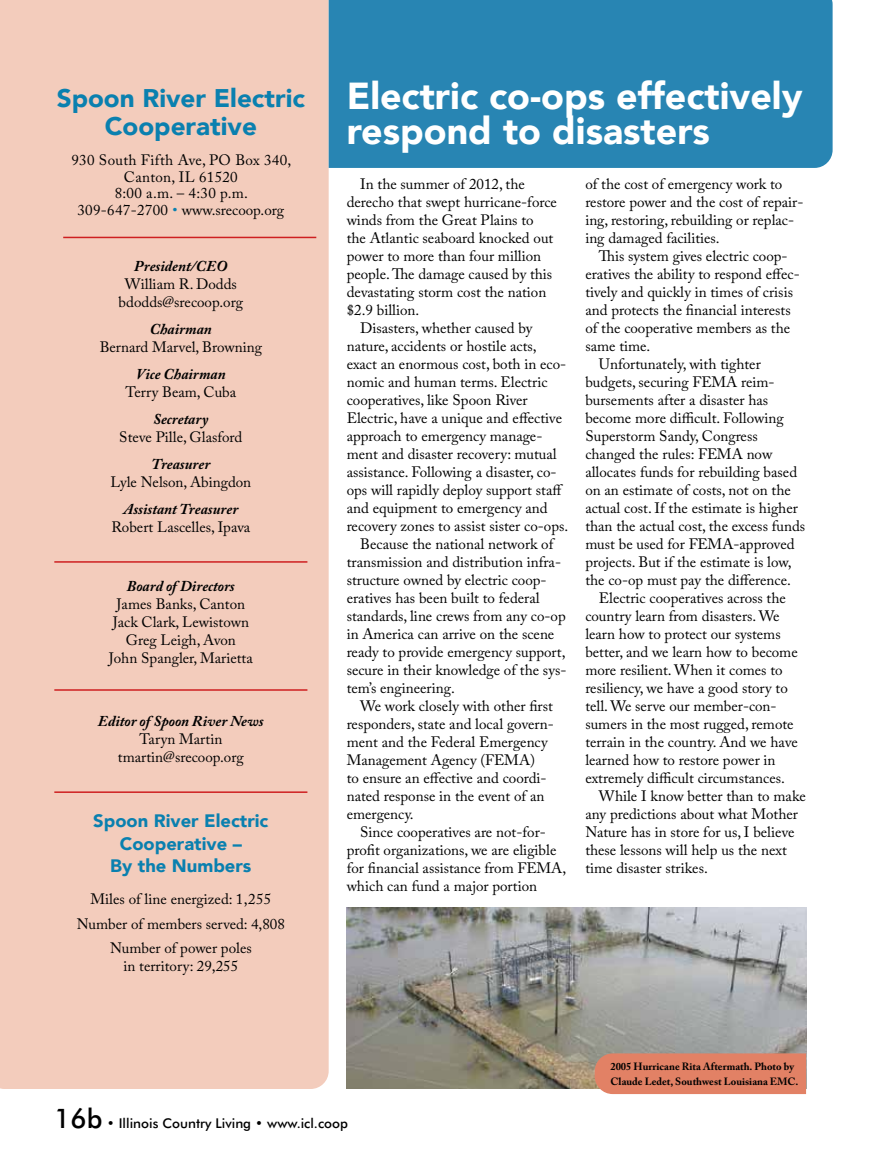
<style>
.page{position:relative;width:878px;height:1161px;background:#fff}
.page>*{position:absolute;margin:0;border:0;box-sizing:border-box;transform-origin:0 0}
.t1{font:900 37.5px/34.8px "Avenir";color:#fff}
.t2{font:900 25.5px/28.5px "Avenir";color:#0a80af;text-align:center}
.t3{font:900 18px/22.5px "Avenir";color:#0a80af;text-align:center}
.t4{font:15px/18px "Adobe Caslon Pro";color:#000;text-align:center}
.t5{font:italic 700 15px "Adobe Caslon Pro";color:#000}
.t6{font:15px/16.5px "Adobe Caslon Pro";letter-spacing:.02em;color:#000;text-align:center}
.t7{font:500 13.5px "Futura BT";color:#000}
.t8{font:700 10.5px/15px "Adobe Caslon Pro";color:#000}
.s1{color:#0a80af}
.s2{font-size:27px}
</style>
<div class="page">
<div style="left:0;top:0;width:328px;height:1089px;background:#f3ccbc"></div>
<div style="left:328px;top:0;width:504px;height:168px;background:#2885b3"></div>
<hr style="left:54px;top:561px;width:253px;height:2px;background:#ce1f20">
<hr style="left:54px;top:689px;width:253px;height:2px;background:#ce1f20">
<hr style="left:54px;top:791px;width:253px;height:2px;background:#ce1f20">
<hr style="left:63px;top:237px;width:253px;height:1px;background:#ce1f20">
<img style="left:347px;top:908px;width:459px;height:181px">
<div style="left:594px;top:1053px;width:212px;height:41px;background:#e28165"></div>
<h2 class="t2" style="left:57px;top:83px;width:250px">Spoon River Electric<br>Cooperative</h2>
<p class="t6" style="left:71px;top:152px;width:221px">930 South Fifth Ave, PO Box 340,<br>Canton, IL 61520<br>8:00 a.m. – 4:30 p.m.<br>309-647-2700 <span class="s1">•</span> www.srecoop.org</p>
<p class="t5" style="left:134px;top:257px;width:95px">President/CEO</p>
<p class="t4" style="left:119px;top:275px;width:126px">William R. Dodds bdodds@srecoop.org</p>
<p class="t5" style="left:150px;top:320px;width:64px">Chairman</p>
<p class="t4" style="left:100px;top:338px;width:164px">Bernard Marvel, Browning</p>
<p class="t5" style="left:136px;top:365px;width:91px">Vice Chairman</p>
<p class="t4" style="left:125px;top:383px;width:112px">Terry Beam, Cuba</p>
<p class="t5" style="left:153px;top:410px;width:57px">Secretary</p>
<p class="t4" style="left:119px;top:428px;width:125px">Steve Pille, Glasford</p>
<p class="t5" style="left:151px;top:455px;width:60px">Treasurer</p>
<p class="t4" style="left:110px;top:473px;width:142px">Lyle Nelson, Abingdon</p>
<p class="t5" style="left:123px;top:500px;width:116px">Assistant Treasurer</p>
<p class="t4" style="left:111px;top:518px;width:140px">Robert Lascelles, Ipava</p>
<p class="t5" style="left:127px;top:577px;width:109px">Board of Directors</p>
<p class="t4" style="left:109px;top:595px;width:145px">James Banks, Canton<br>Jack Clark, Lewistown<br>Greg Leigh, Avon<br>John Spangler, Marietta</p>
<p class="t5" style="left:98px;top:712px;width:167px">Editor of Spoon River News</p>
<p class="t4" style="left:118px;top:730px;width:127px">Taryn Martin tmartin@srecoop.org</p>
<p class="t3" style="left:93px;top:809px;width:177px">Spoon River Electric<br>Cooperative –<br>By the Numbers</p>
<p class="t4" style="left:77px;top:886px;width:210px;line-height:24.8px">Miles of line energized: 1,255<br>Number of members served: 4,808<br>Number of power poles</p>
<p class="t4" style="left:123px;top:957px;width:116px">in territory: 29,255</p>
<h1 class="t1" style="left:346px;top:77px;width:457px">Electric co-ops effectively respond to disasters</h1>
<p class="t4" style="left:360px;top:174px;width:166px">In the summer of 2012, the</p>
<p class="t4" style="left:346px;top:192px;width:212px">derecho that swept hurricane-force</p>
<p class="t4" style="left:346px;top:210px;width:188px">winds from the Great Plains to</p>
<p class="t4" style="left:346px;top:228px;width:208px">the Atlantic seaboard knocked out</p>
<p class="t4" style="left:346px;top:246px;width:196px">power to more than four million</p>
<p class="t4" style="left:346px;top:264px;width:207px">people. The damage caused by this</p>
<p class="t4" style="left:346px;top:282px;width:201px">devastating storm cost the nation</p>
<p class="t4" style="left:346px;top:300px;width:74px">$2.9 billion.</p>
<p class="t4" style="left:360px;top:318px;width:174px">Disasters, whether caused by</p>
<p class="t4" style="left:346px;top:336px;width:191px">nature, accidents or hostile acts,</p>
<p class="t4" style="left:346px;top:354px;width:221px">exact an enormous cost, both in eco-</p>
<p class="t4" style="left:346px;top:372px;width:202px">nomic and human terms. Electric</p>
<p class="t4" style="left:346px;top:390px;width:182px">cooperatives, like Spoon River</p>
<p class="t4" style="left:346px;top:408px;width:217px">Electric, have a unique and effective</p>
<p class="t4" style="left:346px;top:426px;width:197px">approach to emergency manage-</p>
<p class="t4" style="left:346px;top:444px;width:211px">ment and disaster recovery: mutual</p>
<p class="t4" style="left:346px;top:462px;width:211px">assistance. Following a disaster, co-</p>
<p class="t4" style="left:346px;top:480px;width:218px">ops will rapidly deploy support staff</p>
<p class="t4" style="left:346px;top:498px;width:202px">and equipment to emergency and</p>
<p class="t4" style="left:346px;top:516px;width:223px">recovery zones to assist sister co-ops.</p>
<p class="t4" style="left:360px;top:534px;width:195px">Because the national network of</p>
<p class="t4" style="left:346px;top:552px;width:216px">transmission and distribution infra-</p>
<p class="t4" style="left:346px;top:570px;width:201px">structure owned by electric coop-</p>
<p class="t4" style="left:346px;top:588px;width:194px">eratives has been built to federal</p>
<p class="t4" style="left:346px;top:606px;width:220px">standards, line crews from any co-op</p>
<p class="t4" style="left:346px;top:624px;width:209px">in America can arrive on the scene</p>
<p class="t4" style="left:346px;top:642px;width:220px">ready to provide emergency support,</p>
<p class="t4" style="left:346px;top:660px;width:221px">secure in their knowledge of the sys-</p>
<p class="t4" style="left:346px;top:678px;width:110px">tem’s engineering.</p>
<p class="t4" style="left:360px;top:696px;width:194px">We work closely with other first</p>
<p class="t4" style="left:346px;top:714px;width:208px">responders, state and local govern-</p>
<p class="t4" style="left:346px;top:732px;width:202px">ment and the Federal Emergency</p>
<p class="t4" style="left:346px;top:750px;width:190px">Management Agency (FEMA)</p>
<p class="t4" style="left:346px;top:768px;width:201px">to ensure an effective and coordi-</p>
<p class="t4" style="left:346px;top:786px;width:199px">nated response in the event of an</p>
<p class="t4" style="left:346px;top:804px;width:69px">emergency.</p>
<p class="t4" style="left:360px;top:822px;width:187px">Since cooperatives are not-for-</p>
<p class="t4" style="left:346px;top:840px;width:211px">profit organizations, we are eligible</p>
<p class="t4" style="left:346px;top:858px;width:221px">for financial assistance from FEMA,</p>
<p class="t4" style="left:346px;top:876px;width:192px">which can fund a major portion</p>
<p class="t4" style="left:585px;top:174px;width:219px;text-align:left">of the cost of emergency work to restore power and the cost of repair&shy;ing, restoring, rebuilding or replac&shy;ing damaged facilities.</p>
<p class="t4" style="left:598px;top:246px;width:190px">This system gives electric coop-</p>
<p class="t4" style="left:585px;top:264px;width:216px">eratives the ability to respond effec-</p>
<p class="t4" style="left:585px;top:282px;width:209px">tively and quickly in times of crisis</p>
<p class="t4" style="left:585px;top:300px;width:207px">and protects the financial interests</p>
<p class="t4" style="left:585px;top:318px;width:206px">of the cooperative members as the</p>
<p class="t4" style="left:585px;top:336px;width:66px">same time.</p>
<p class="t4" style="left:598px;top:354px;width:163px">Unfortunately, with tighter</p>
<p class="t4" style="left:585px;top:372px;width:191px">budgets, securing FEMA reim-</p>
<p class="t4" style="left:585px;top:390px;width:184px">bursements after a disaster has</p>
<p class="t4" style="left:585px;top:408px;width:200px">become more difficult. Following</p>
<p class="t4" style="left:585px;top:426px;width:174px">Superstorm Sandy, Congress</p>
<p class="t4" style="left:585px;top:444px;width:188px">changed the rules: FEMA now</p>
<p class="t4" style="left:585px;top:462px;width:213px">allocates funds for rebuilding based</p>
<p class="t4" style="left:585px;top:480px;width:207px">on an estimate of costs, not on the</p>
<p class="t4" style="left:585px;top:498px;width:214px">actual cost. If the estimate is higher</p>
<p class="t4" style="left:585px;top:516px;width:221px">than the actual cost, the excess funds</p>
<p class="t4" style="left:585px;top:534px;width:211px">must be used for FEMA-approved</p>
<p class="t4" style="left:585px;top:552px;width:208px">projects. But if the estimate is low,</p>
<p class="t4" style="left:585px;top:570px;width:207px">the co-op must pay the difference.</p>
<p class="t4" style="left:598px;top:588px;width:188px">Electric cooperatives across the</p>
<p class="t4" style="left:585px;top:606px;width:196px">country learn from disasters. We</p>
<p class="t4" style="left:585px;top:624px;width:197px">learn how to protect our systems</p>
<p class="t4" style="left:585px;top:642px;width:214px">better, and we learn how to become</p>
<p class="t4" style="left:585px;top:660px;width:199px">more resilient. When it comes to</p>
<p class="t4" style="left:585px;top:678px;width:204px">resiliency, we have a good story to</p>
<p class="t4" style="left:585px;top:696px;width:193px">tell. We serve our member-con-</p>
<p class="t4" style="left:585px;top:714px;width:210px">sumers in the most rugged, remote</p>
<p class="t4" style="left:585px;top:732px;width:214px">terrain in the country. And we have</p>
<p class="t4" style="left:585px;top:750px;width:192px">learned how to restore power in</p>
<p class="t4" style="left:585px;top:768px;width:201px">extremely difficult circumstances.</p>
<p class="t4" style="left:598px;top:786px;width:208px">While I know better than to make</p>
<p class="t4" style="left:585px;top:804px;width:214px">any predictions about what Mother</p>
<p class="t4" style="left:585px;top:822px;width:211px">Nature has in store for us, I believe</p>
<p class="t4" style="left:585px;top:840px;width:203px">these lessons will help us the next</p>
<p class="t4" style="left:585px;top:858px;width:124px">time disaster strikes.</p>
<p class="t8" style="left:610px;top:1059px;width:189px">2005 Hurricane Rita Aftermath. Photo by<br>Claude Ledet, Southwest Louisiana EMC.</p>
<p class="t7" style="left:54px;top:1115px;width:295px"><span class="s2">16b</span> • Illinois Country Living • www.icl.coop</p>
</div>
